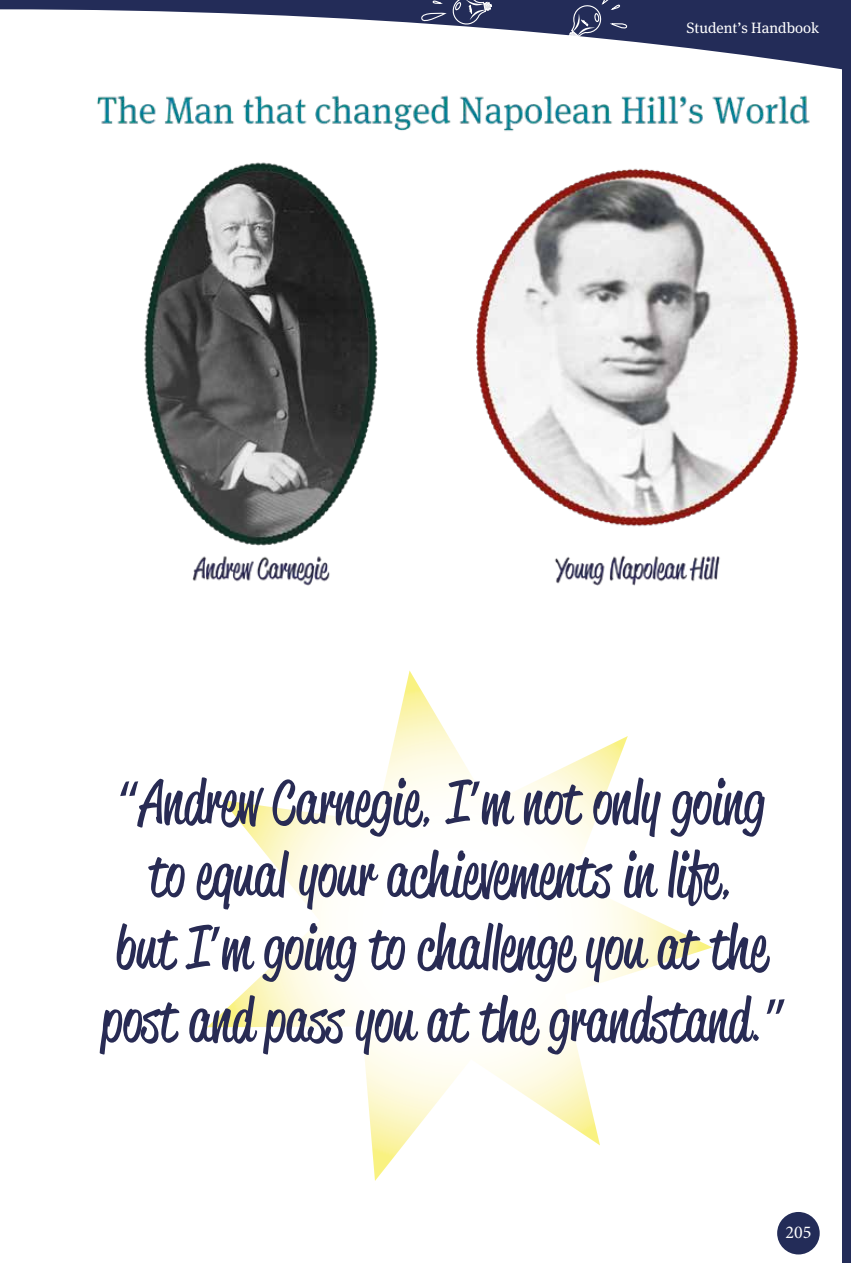
<style>
.page{position:relative;width:851px;height:1263px;background:#fff}
.page>*{position:absolute;margin:0;border:0;box-sizing:border-box;transform-origin:0 0}
.t1{font:60.45px/72.6px "Reklame Script Regular DEMO";color:#282b54;text-align:center}
.t2{font:18px "Minion Pro";color:#fff}
.t3{font:15px "Meta Serif Pro";color:#fff}
.s1{font-family:"Myriad Pro"}
.s2{font-family:"Rage";font-style:italic}
</style>
<div class="page">
<div style="left:777px;top:1212px;width:42px;height:42px;background:#232c58;border-radius:50%"></div>
<div style="left:842px;top:0;width:8px;height:1263px;background:#232c58"></div>
<svg style="left:0;top:0;width:842px;height:70px"></svg>
<svg style="left:567px;top:0;width:60px;height:41px;background:#4b5276"></svg>
<svg style="left:419px;top:0;width:73px;height:39px"></svg>
<img style="left:97px;top:95px;width:713px;height:491px">
<svg style="left:207px;top:670px;width:505px;height:511px"></svg>
<p class="t3" style="left:686px;top:17px;width:134px">Student’s Handbook</p>
<p class="t1" style="left:102px;top:770px;width:685px"><span class="s1">“</span>Andrew Carnegie<span class="s2">,</span> I<span class="s1">’</span>m not only going to equal your achievements in life<span class="s2">,<br></span>but I<span class="s1">’</span>m going to challenge you at the post and pass you at the grandstand<span class="s2">.</span><span class="s1">”</span></p>
<p class="t2" style="left:785px;top:1220px;width:27px">205</p>
</div>
